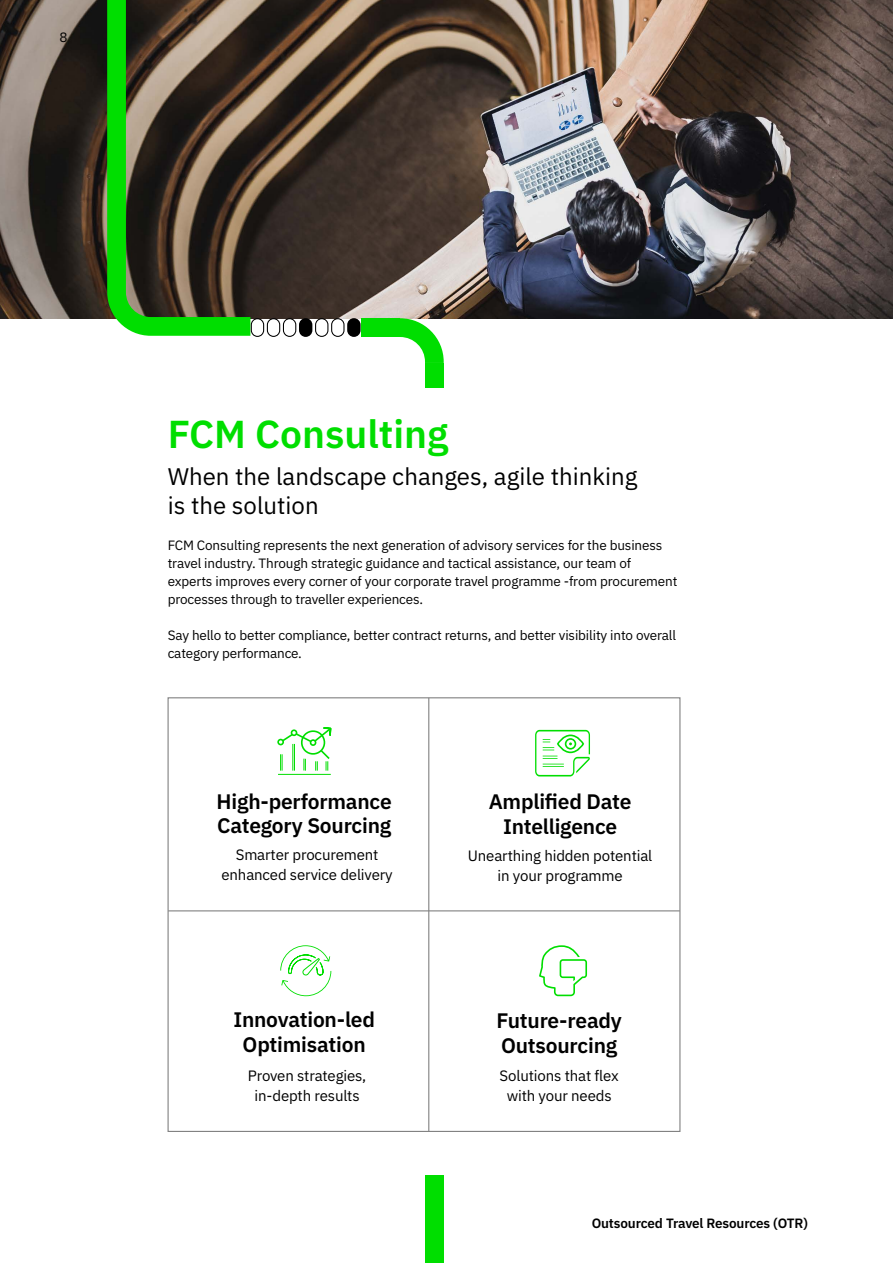
<style>
.page{position:relative;width:893px;height:1263px;background:#fff}
.page>*{position:absolute;margin:0;border:0;box-sizing:border-box;transform-origin:0 0}
.t1{font:600 39px "IBM Plex Sans";color:#00de00}
.t2{font:24px/28.8px "IBM Plex Sans";color:#000}
.t3{font:600 21px/25.2px "IBM Plex Sans";letter-spacing:-.01em;color:#000}
.t4{font:15px/20px "IBM Plex Sans";letter-spacing:-.01em;color:#000;text-align:center}
.t5{font:13.5px/18px "IBM Plex Sans";letter-spacing:-.01em;color:#000}
.t6{font:600 13.5px "IBM Plex Sans";letter-spacing:-.01em;color:#000}
</style>
<div class="page">
<img style="left:0;top:0;width:892px;height:319px">
<hr style="left:428px;top:698px;width:1px;height:433px;background:#828282">
<hr style="left:168px;top:910px;width:512px;height:1px;background:#828282">
<svg style="left:280px;top:945px;width:51px;height:51px"></svg>
<svg style="left:539px;top:945px;width:48px;height:51px"></svg>
<div style="left:277px;top:739px;width:7px;height:6px;border:2px solid #00de00;border-radius:50%"></div>
<svg style="left:280px;top:727px;width:52px;height:44px"></svg>
<hr style="left:278px;top:774px;width:53px;height:1px;background:#00de00">
<svg style="left:535px;top:730px;width:55px;height:46px"></svg>
<svg style="left:107px;top:0;width:143px;height:336px;background:#466130"></svg>
<div style="left:361px;top:318px;width:39px;height:19px;background:#00de00"></div>
<svg style="left:400px;top:318px;width:44px;height:45px"></svg>
<div style="left:425px;top:363px;width:19px;height:24px;background:#00de00"></div>
<svg style="left:251px;top:318px;width:110px;height:19px"></svg>
<div style="left:425px;top:1176px;width:19px;height:87px;background:#00de00"></div>
<p class="t5" style="left:60px;top:27px;width:10px">8</p>
<h1 class="t1" style="left:168px;top:403px;width:282px">FCM Consulting</h1>
<h2 class="t2" style="left:168px;top:460px;width:471px">When the landscape changes, agile thinking is the solution</h2>
<p class="t5" style="left:168px;top:535px;width:511px">FCM Consulting represents the next generation of advisory services for the business travel industry. Through strategic guidance and tactical assistance, our team of experts improves every corner of your corporate travel programme -from procurement processes through to traveller experiences.</p>
<p class="t5" style="left:168px;top:625px;width:510px">Say hello to better compliance, better contract returns, and better visibility into overall category performance.</p>
<h3 class="t3" style="left:217px;top:787px;width:177px;line-height:24px">High-performance<br>Category Sourcing</h3>
<h3 class="t3" style="left:489px;top:787px;width:144px;text-align:center">Amplified Date<br>Intelligence</h3>
<p class="t4" style="left:221px;top:843px;width:173px">Smarter procurement enhanced service delivery</p>
<p class="t4" style="left:468px;top:845px;width:186px">Unearthing hidden potential in your programme</p>
<h3 class="t3" style="left:233px;top:1005px;width:143px;text-align:center">Innovation-led<br>Optimisation</h3>
<h3 class="t3" style="left:496px;top:1006px;width:127px">Future-ready<br>Outsourcing</h3>
<p class="t4" style="left:248px;top:1064px;width:120px">Proven strategies, in-depth results</p>
<p class="t4" style="left:500px;top:1064px;width:121px">Solutions that flex with your needs</p>
<p class="t6" style="left:592px;top:1212px;width:218px">Outsourced Travel Resources (OTR)</p>
</div>
